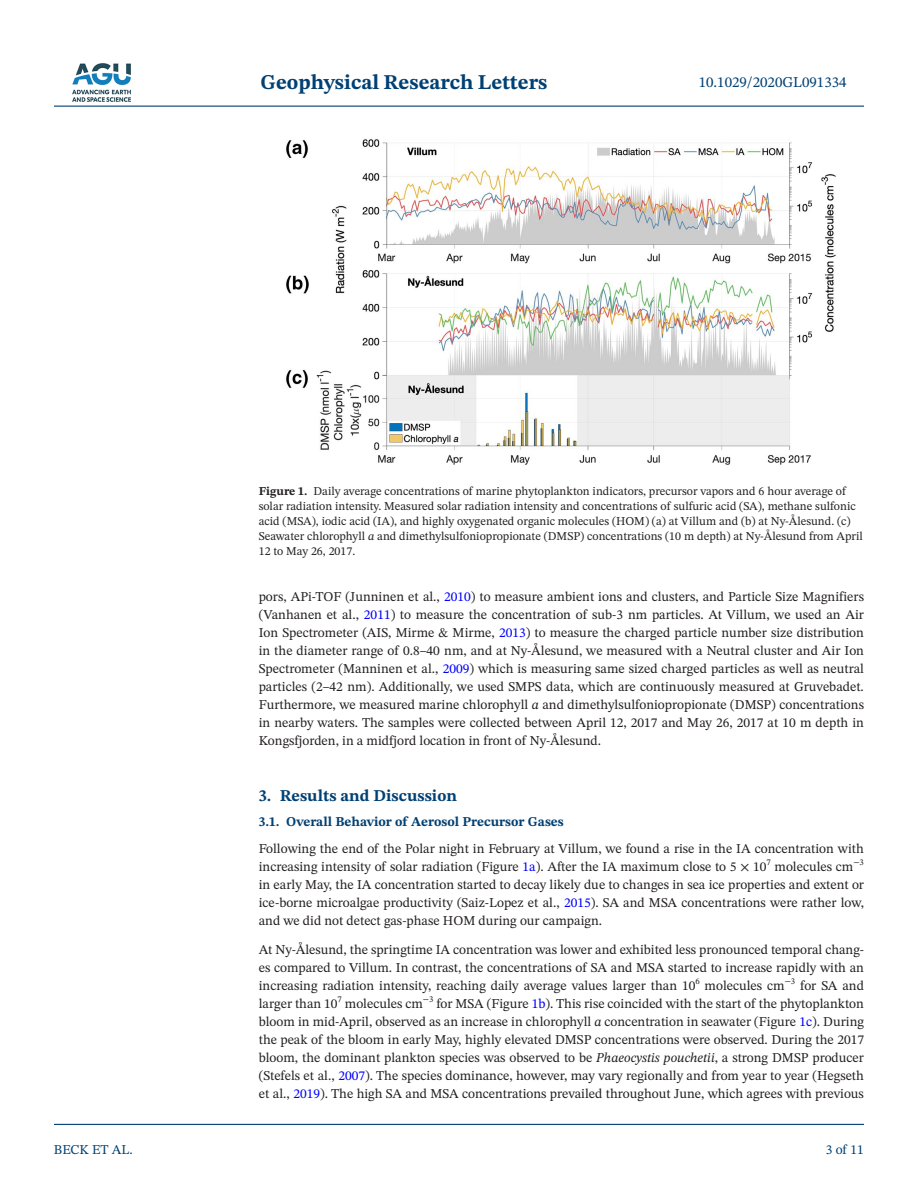
<style>
.page{position:relative;width:918px;height:1188px;background:#fff}
.page>*{position:absolute;margin:0;border:0;box-sizing:border-box;transform-origin:0 0}
.t1{font:700 21px "STIX Two Text";color:#004073}
.t2{font:700 16.5px "STIX Two Text";color:#004073}
.t3{font:15px "STIX Two Text";color:#004073}
.t4{font:13.5px/18px "STIX Two Text";color:#231f20;text-align:justify}
.t5{font:700 13.5px "STIX Two Text";color:#004073}
.t6{font:13.5px "STIX Two Text";color:#004073}
.t7{font:12px/15px "STIX Two Text";color:#231f20}
.t8{font:8.7px "STIX Two Text";color:#231f20}
.s1{font-weight:700}
.s2{font-style:italic}
.s3{color:#00f}
</style>
<div class="page">
<hr style="left:54px;top:106px;width:810px;height:1px;background:#004073">
<hr style="left:54px;top:1124px;width:810px;height:1px;background:#004073">
<img style="left:72px;top:63px;width:59px;height:39px">
<img style="left:286px;top:139px;width:550px;height:326px">
<h1 class="t1" style="left:261px;top:67px;width:288px">Geophysical Research Letters</h1>
<p class="t3" style="left:699px;top:72px;width:149px">10.1029/2020GL091334</p>
<p class="t6" style="left:54px;top:1140px;width:80px">BECK ET AL.</p>
<p class="t7" style="left:259px;top:484px;width:606px"><span class="s1">Figure 1.</span> Daily average concentrations of marine phytoplankton indicators, precursor vapors and 6 hour average of solar radiation intensity. Measured solar radiation intensity and concentrations of sulfuric acid (SA), methane sulfonic acid (MSA), iodic acid (IA), and highly oxygenated organic molecules (HOM) (a) at Villum and (b) at Ny-Ålesund. (c)<br>Seawater chlorophyll <span class="s2">a</span> and dimethylsulfoniopropionate (DMSP) concentrations (10 m depth) at Ny-Ålesund from April 12 to May 26, 2017.</p>
<p class="t4" style="left:259px;top:588px;width:607px">pors, APi-TOF (Junninen et al., <span class="s3">2010</span>) to measure ambient ions and clusters, and Particle Size Magnifiers (Vanhanen et al., <span class="s3">2011</span>) to measure the concentration of sub-3 nm particles. At Villum, we used an Air Ion Spectrometer (AIS, Mirme &amp; Mirme, <span class="s3">2013</span>) to measure the charged particle number size distribution in the diameter range of 0.8–40 nm, and at Ny-Ålesund, we measured with a Neutral cluster and Air Ion Spectrometer (Manninen et al., <span class="s3">2009</span>) which is measuring same sized charged particles as well as neutral particles (2–42 nm). Additionally, we used SMPS data, which are continuously measured at Gruvebadet.<br>Furthermore, we measured marine chlorophyll <span class="s2">a</span> and dimethylsulfoniopropionate (DMSP) concentrations in nearby waters. The samples were collected between April 12, 2017 and May 26, 2017 at 10 m depth in Kongsfjorden, in a midfjord location in front of Ny-Ålesund.</p>
<p class="t2" style="left:259px;top:784px;width:200px">3. Results and Discussion</p>
<p class="t5" style="left:259px;top:812px;width:307px">3.1. Overall Behavior of Aerosol Precursor Gases</p>
<p class="t4" style="left:259px;top:840px;width:607px">Following the end of the Polar night in February at Villum, we found a rise in the IA concentration with increasing intensity of solar radiation (Figure <span class="s3">1a</span>). After the IA maximum close to 5 × 10<sup>7</sup> molecules cm</p>
<p class="t8" style="left:853px;top:856px;width:12px">−3</p>
<p class="t4" style="left:259px;top:876px;width:607px">in early May, the IA concentration started to decay likely due to changes in sea ice properties and extent or ice-borne microalgae productivity (Saiz-Lopez et al., <span class="s3">2015</span>). SA and MSA concentrations were rather low, and we did not detect gas-phase HOM during our campaign.</p>
<p class="t4" style="left:259px;top:940px;width:607px">At Ny-Ålesund, the springtime IA concentration was lower and exhibited less pronounced temporal chang&shy;es compared to Villum. In contrast, the concentrations of SA and MSA started to increase rapidly with an increasing radiation intensity, reaching daily average values larger than 10<sup>6</sup> molecules cm</p>
<p class="t8" style="left:785px;top:975px;width:12px">−3</p>
<p class="t4" style="left:259px;top:976px;width:607px;text-indent:541px">for SA and larger than 10<sup>7</sup> molecules cm<sup>−3</sup> for MSA (Figure <span class="s3">1b</span>). This rise coincided with the start of the phytoplankton bloom in mid-April, observed as an increase in chlorophyll <span class="s2">a</span> concentration in seawater (Figure <span class="s3">1c</span>). During the peak of the bloom in early May, highly elevated DMSP concentrations were observed. During the 2017 bloom, the dominant plankton species was observed to be <span class="s2">Phaeocystis pouchetii</span>, a strong DMSP producer (Stefels et al., <span class="s3">2007</span>). The species dominance, however, may vary regionally and from year to year (Hegseth et al., <span class="s3">2019</span>). The high SA and MSA concentrations prevailed throughout June, which agrees with previous</p>
<p class="t6" style="left:826px;top:1140px;width:40px">3 of 11</p>
</div>
